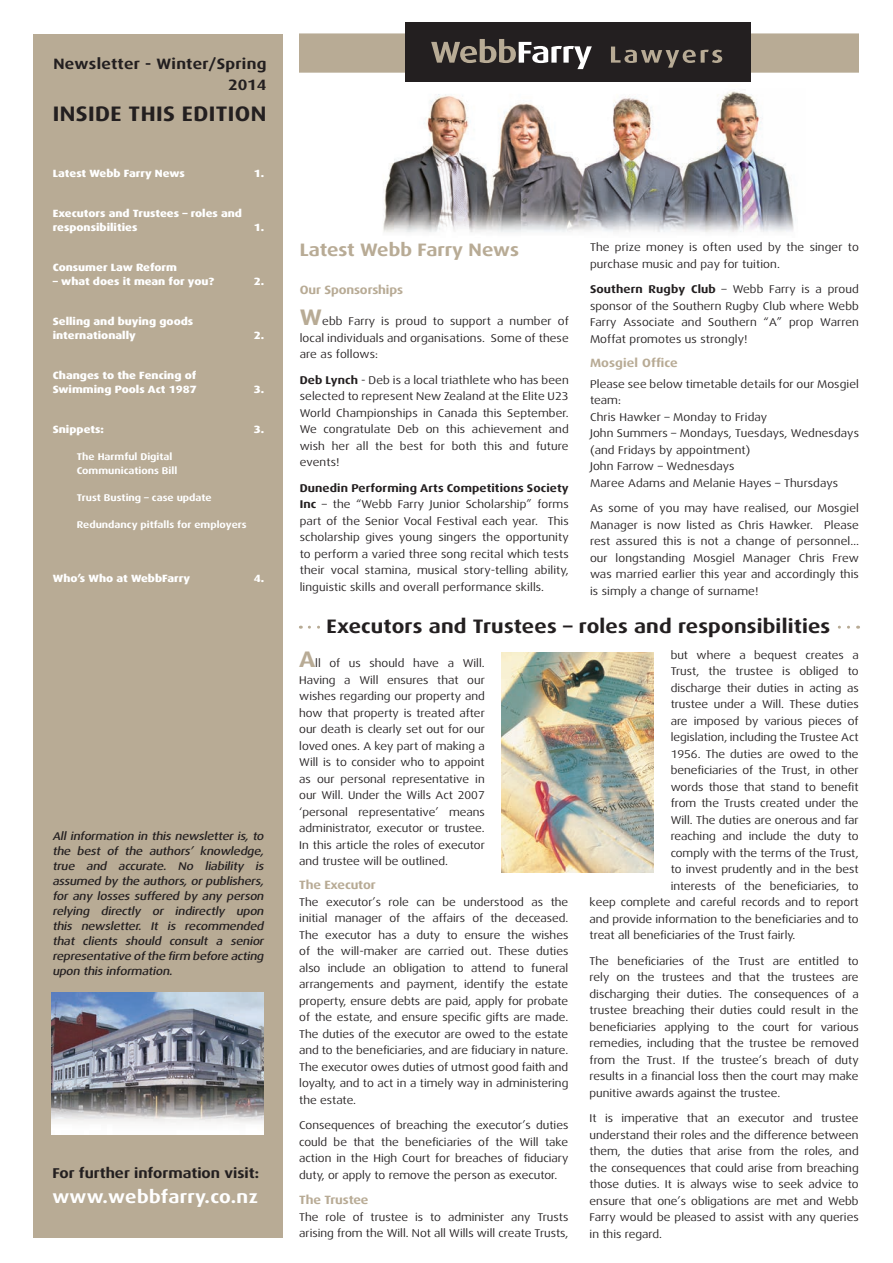
<style>
.page{position:relative;width:893px;height:1263px;background:#fff}
.page>*{position:absolute;margin:0;border:0;box-sizing:border-box;transform-origin:0 0}
.t1{font:700 21px "Dax Wide";letter-spacing:.02em;color:#231f20}
.t2{font:700 19.5px "Dax Wide";letter-spacing:.01em;color:#231f20}
.t3{font:700 18px "Dax Wide";letter-spacing:.02em;color:#fff}
.t4{font:700 18px "Dax Wide";color:#b8ab95}
.t5{font:700 15px/21px "Dax Wide";letter-spacing:.02em;color:#231f20;text-align:right}
.t6{font:700 14.25px "Dax Wide";color:#231f20}
.t7{font:700 12px "Dax Wide";letter-spacing:-.01em;color:#b8ab95}
.t8{font:700 12px "Dax Wide";letter-spacing:.01em;color:#b8ab95}
.t9{font:11.25px/16.5px "Dax Wide";color:#231f20;text-align:justify}
.t10{font:italic 500 11.25px/15px "Dax Wide";color:#231f20}
.t11{font:800 10.5px/13.5px "Dax Wide";color:#fff}
.t12{font:700 9.75px/13.5px "Dax Wide";color:#fff}
.s1{font-weight:700;font-size:22.5px;color:#b8ab95}
.s2{font-weight:700}
</style>
<div class="page">
<svg style="left:309px;top:626px;width:550px;height:3px"></svg>
<div style="left:320px;top:617px;width:517px;height:32px;background:#fff"></div>
<img style="left:383px;top:73px;width:411px;height:160px">
<div style="left:33px;top:34px;width:250px;height:1203px;background:#b8ab95"></div>
<div style="left:300px;top:33px;width:559px;height:40px;background:#b8ab95"></div>
<div style="left:405px;top:23px;width:345px;height:59px;background:#231f20"></div>
<svg style="left:431px;top:39px;width:161px;height:30px"></svg>
<svg style="left:611px;top:47px;width:111px;height:21px"></svg>
<img style="left:51px;top:993px;width:212px;height:141px">
<img style="left:502px;top:652px;width:152px;height:220px">
<h3 class="t5" style="left:53px;top:53px;width:214px">Newsletter - Winter/Spring<br>2014</h3>
<h1 class="t1" style="left:53px;top:102px;width:215px">INSIDE THIS EDITION</h1>
<p class="t11" style="left:53px;top:166px;width:134px">Latest Webb Farry News</p>
<p class="t11" style="left:254px;top:166px;width:12px">1.</p>
<p class="t11" style="left:53px;top:207px;width:191px">Executors and Trustees – roles and responsibilities</p>
<p class="t11" style="left:254px;top:220px;width:12px">1.</p>
<p class="t11" style="left:53px;top:261px;width:126px">Consumer Law Reform</p>
<p class="t11" style="left:53px;top:275px;width:163px">– what does it mean for you?</p>
<p class="t11" style="left:254px;top:275px;width:12px">2.</p>
<p class="t11" style="left:53px;top:315px;width:142px">Selling and buying goods internationally</p>
<p class="t11" style="left:254px;top:329px;width:12px">2.</p>
<p class="t11" style="left:53px;top:369px;width:145px">Changes to the Fencing of<br>Swimming Pools Act 1987</p>
<p class="t11" style="left:254px;top:383px;width:12px">3.</p>
<p class="t11" style="left:53px;top:423px;width:53px">Snippets:</p>
<p class="t11" style="left:254px;top:423px;width:12px">3.</p>
<p class="t12" style="left:77px;top:450px;width:102px">The Harmful Digital<br>Communications Bill</p>
<p class="t12" style="left:77px;top:491px;width:136px">Trust Busting – case update</p>
<p class="t12" style="left:77px;top:518px;width:171px">Redundancy pitfalls for employers</p>
<p class="t11" style="left:53px;top:571px;width:139px">Who’s Who at WebbFarry</p>
<p class="t11" style="left:254px;top:571px;width:12px">4.</p>
<p class="t10" style="left:52px;top:829px;width:215px">All information in this newsletter is, to the best of the authors’ knowledge, true and accurate. No liability is assumed by the authors, or publishers, for any losses suffered by any person relying directly or indirectly upon this newsletter. It is recommended that clients should consult a senior representative ofthe firm before acting upon this information.</p>
<p class="t6" style="left:52px;top:1164px;width:208px">For further information visit:</p>
<h3 class="t3" style="left:52px;top:1186px;width:207px">www.webbfarry.co.nz</h3>
<h3 class="t4" style="left:300px;top:240px;width:221px">Latest Webb Farry News</h3>
<p class="t7" style="left:300px;top:283px;width:105px">Our Sponsorships</p>
<p class="t9" style="left:300px;top:313px;width:270px"><span class="s1">W</span>ebb Farry is proud to support a number of local individuals and organisations. Some of these are as follows:</p>
<p class="t9" style="left:300px;top:372px;width:270px"><span class="s2">Deb Lynch</span> - Deb is a local triathlete who has been selected to represent New Zealand at the Elite U23<br>World Championships in Canada this September.<br>We congratulate Deb on this achievement and wish her all the best for both this and future events!</p>
<p class="t9" style="left:300px;top:480px;width:270px"><span class="s2">Dunedin Performing Arts Competitions Society Inc</span> – the “Webb Farry Junior Scholarship” forms part of the Senior Vocal Festival each year. This scholarship gives young singers the opportunity to perform a varied three song recital which tests their vocal stamina, musical story-telling ability, linguistic skills and overall performance skills.</p>
<p class="t9" style="left:590px;top:239px;width:270px">The prize money is often used by the singer to purchase music and pay for tuition.</p>
<p class="t9" style="left:590px;top:281px;width:270px"><span class="s2">Southern Rugby Club</span> – Webb Farry is a proud sponsor of the Southern Rugby Club where Webb Farry Associate and Southern “A” prop Warren Moffat promotes us strongly!</p>
<p class="t8" style="left:590px;top:356px;width:89px">Mosgiel Office</p>
<p class="t9" style="left:590px;top:376px;width:270px;text-align:left">Please see below timetable details for our Mosgiel team:<br>Chris Hawker – Monday to Friday<br>John Summers – Mondays, Tuesdays, Wednesdays (and Fridays by appointment)<br>John Farrow – Wednesdays<br>Maree Adams and Melanie Hayes – Thursdays</p>
<p class="t9" style="left:590px;top:500px;width:270px">As some of you may have realised, our Mosgiel Manager is now listed as Chris Hawker. Please rest assured this is not a change of personnel… our longstanding Mosgiel Manager Chris Frew was married earlier this year and accordingly this is simply a change of surname!</p>
<h2 class="t2" style="left:327px;top:615px;width:505px">Executors and Trustees – roles and responsibilities</h2>
<p class="t9" style="left:299px;top:655px;width:187px"><span class="s1">A</span>ll of us should have a Will.<br>Having a Will ensures that our wishes regarding our property and how that property is treated after our death is clearly set out for our loved ones. A key part of making a Will is to consider who to appoint as our personal representative in our Will. Under the Wills Act 2007 ‘personal representative’ means administrator, executor or trustee.<br>In this article the roles of executor and trustee will be outlined.</p>
<p class="t7" style="left:299px;top:878px;width:78px">The Executor</p>
<p class="t9" style="left:299px;top:894px;width:271px">The executor’s role can be understood as the initial manager of the affairs of the deceased.<br>The executor has a duty to ensure the wishes of the will-maker are carried out. These duties also include an obligation to attend to funeral arrangements and payment, identify the estate property, ensure debts are paid, apply for probate of the estate, and ensure specific gifts are made.<br>The duties of the executor are owed to the estate and to the beneficiaries, and are fiduciary in nature.<br>The executor owes duties of utmost good faith and loyalty, and to act in a timely way in administering the estate.</p>
<p class="t9" style="left:299px;top:1117px;width:271px">Consequences of breaching the executor’s duties could be that the beneficiaries of the Will take action in the High Court for breaches of fiduciary duty, or apply to remove the person as executor.</p>
<p class="t7" style="left:299px;top:1193px;width:71px">The Trustee</p>
<p class="t9" style="left:299px;top:1209px;width:271px">The role of trustee is to administer any Trusts arising from the Will. Not all Wills will create Trusts,</p>
<p class="t9" style="left:671px;top:646px;width:189px">but where a bequest creates a</p>
<p class="t9" style="left:671px;top:663px;width:189px">Trust, the trustee is obliged to</p>
<p class="t9" style="left:671px;top:679px;width:189px">discharge their duties in acting as</p>
<p class="t9" style="left:671px;top:696px;width:190px">trustee under a Will. These duties</p>
<p class="t9" style="left:671px;top:712px;width:190px">are imposed by various pieces of</p>
<p class="t9" style="left:671px;top:729px;width:189px">legislation, including the Trustee Act</p>
<p class="t9" style="left:671px;top:745px;width:189px">1956. The duties are owed to the</p>
<p class="t9" style="left:671px;top:762px;width:189px">beneficiaries of the Trust, in other</p>
<p class="t9" style="left:671px;top:778px;width:190px">words those that stand to benefit</p>
<p class="t9" style="left:671px;top:795px;width:189px">from the Trusts created under the</p>
<p class="t9" style="left:671px;top:811px;width:190px">Will. The duties are onerous and far</p>
<p class="t9" style="left:671px;top:828px;width:189px">reaching and include the duty to</p>
<p class="t9" style="left:671px;top:845px;width:189px">comply with the terms of the Trust,</p>
<p class="t9" style="left:671px;top:861px;width:189px">to invest prudently and in the best</p>
<p class="t9" style="left:671px;top:878px;width:189px">interests of the beneficiaries, to</p>
<p class="t9" style="left:590px;top:894px;width:271px">keep complete and careful records and to report</p>
<p class="t9" style="left:590px;top:911px;width:271px">and provide information to the beneficiaries and to</p>
<p class="t9" style="left:590px;top:927px;width:207px">treat all beneficiaries of the Trust fairly.</p>
<p class="t9" style="left:590px;top:953px;width:271px">The beneficiaries of the Trust are entitled to rely on the trustees and that the trustees are discharging their duties. The consequences of a trustee breaching their duties could result in the beneficiaries applying to the court for various remedies, including that the trustee be removed from the Trust. If the trustee’s breach of duty results in a financial loss then the court may make punitive awards against the trustee.</p>
<p class="t9" style="left:590px;top:1110px;width:271px">It is imperative that an executor and trustee understand their roles and the difference between them, the duties that arise from the roles, and the consequences that could arise from breaching those duties. It is always wise to seek advice to ensure that one’s obligations are met and Webb Farry would be pleased to assist with any queries in this regard.</p>
</div>
